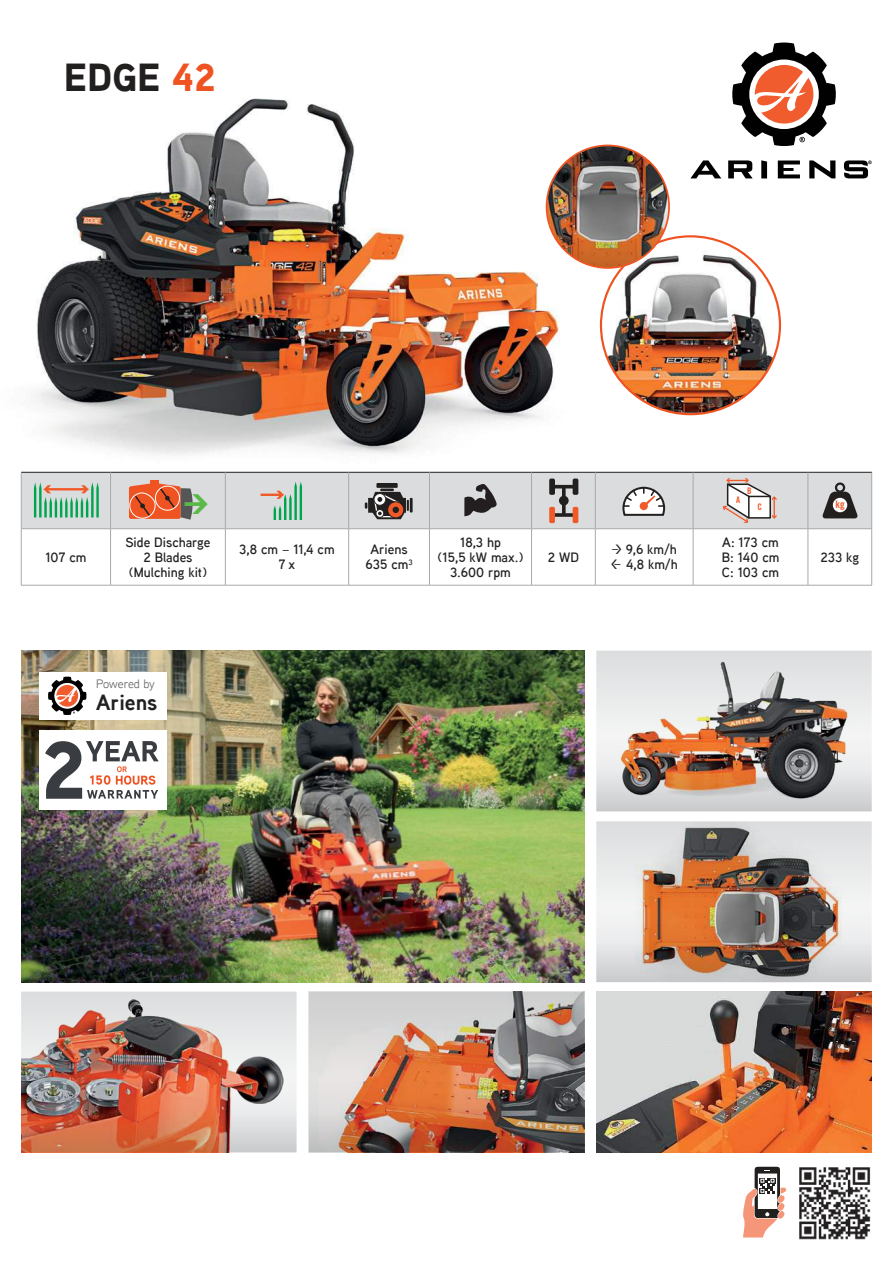
<style>
.page{position:relative;width:893px;height:1263px;background:#fff}
.page>*{position:absolute;margin:0;border:0;box-sizing:border-box;transform-origin:0 0}
.t1{font:900 39px "Aaux Next";color:#221f1f}
.t2{font:700 21.9px "Aaux Next";color:#221f1f}
.t3{font:600 13.5px/15px "Aaux Next";color:#221f1f;text-align:center}
.t4{font:12.15px "Aaux Next";letter-spacing:-.02em;color:#626366}
.t5{font:10.5px "Trade Gothic Bold Cond Twenty";color:#f05a28}
.t6{font:9px "Trade Gothic LT Std Bd Cn 20";color:#f05a28}
.s1{color:#f05322}
</style>
<div class="page">
<img style="left:20px;top:98px;width:683px;height:487px">
<img style="left:799px;top:1167px;width:72px;height:73px">
<svg style="left:690px;top:160px;width:182px;height:18px"></svg>
<svg style="left:732px;top:43px;width:104px;height:103px"></svg>
<svg style="left:743px;top:1167px;width:43px;height:70px"></svg>
<img style="left:596px;top:992px;width:276px;height:160px">
<img style="left:596px;top:821px;width:276px;height:161px">
<img style="left:596px;top:651px;width:276px;height:160px">
<img style="left:21px;top:992px;width:276px;height:160px">
<img style="left:309px;top:992px;width:275px;height:160px">
<img style="left:21px;top:651px;width:563px;height:331px">
<div style="left:39px;top:730px;width:127px;height:79px;background:#fff"></div>
<svg style="left:45px;top:741px;width:114px;height:58px"></svg>
<div style="left:39px;top:672px;width:127px;height:48px;background:#fff"></div>
<svg style="left:48px;top:677px;width:38px;height:38px"></svg>
<div style="left:22px;top:473px;width:849px;height:55px;background:#dbdcde"></div>
<hr style="left:21px;top:472px;width:90px;height:1px;background:#221f1f">
<hr style="left:111px;top:472px;width:114px;height:1px;background:#221f1f">
<hr style="left:225px;top:472px;width:124px;height:1px;background:#221f1f">
<hr style="left:349px;top:472px;width:80px;height:1px;background:#221f1f">
<hr style="left:429px;top:472px;width:102px;height:1px;background:#221f1f">
<hr style="left:531px;top:472px;width:64px;height:1px;background:#221f1f">
<hr style="left:595px;top:472px;width:98px;height:1px;background:#221f1f">
<hr style="left:693px;top:472px;width:115px;height:1px;background:#221f1f">
<hr style="left:808px;top:472px;width:64px;height:1px;background:#221f1f">
<hr style="left:21px;top:472px;width:1px;height:56px;background:#a7a9ab">
<hr style="left:110px;top:472px;width:1px;height:56px;background:#a7a9ab">
<hr style="left:225px;top:472px;width:1px;height:56px;background:#a7a9ab">
<hr style="left:348px;top:472px;width:1px;height:56px;background:#a7a9ab">
<hr style="left:429px;top:472px;width:1px;height:56px;background:#a7a9ab">
<hr style="left:531px;top:472px;width:1px;height:56px;background:#a7a9ab">
<hr style="left:595px;top:472px;width:1px;height:56px;background:#a7a9ab">
<hr style="left:693px;top:472px;width:1px;height:56px;background:#a7a9ab">
<hr style="left:21px;top:528px;width:90px;height:1px;background:#a7a9ab">
<hr style="left:21px;top:529px;width:1px;height:56px;background:#a7a9ab">
<hr style="left:111px;top:528px;width:114px;height:1px;background:#a7a9ab">
<hr style="left:110px;top:529px;width:1px;height:56px;background:#a7a9ab">
<hr style="left:225px;top:528px;width:124px;height:1px;background:#a7a9ab">
<hr style="left:225px;top:529px;width:1px;height:56px;background:#a7a9ab">
<hr style="left:349px;top:528px;width:80px;height:1px;background:#a7a9ab">
<hr style="left:348px;top:529px;width:1px;height:56px;background:#a7a9ab">
<hr style="left:429px;top:528px;width:102px;height:1px;background:#a7a9ab">
<hr style="left:429px;top:529px;width:1px;height:56px;background:#a7a9ab">
<hr style="left:531px;top:528px;width:64px;height:1px;background:#a7a9ab">
<hr style="left:531px;top:529px;width:1px;height:56px;background:#a7a9ab">
<hr style="left:595px;top:528px;width:98px;height:1px;background:#a7a9ab">
<hr style="left:595px;top:529px;width:1px;height:56px;background:#a7a9ab">
<hr style="left:693px;top:528px;width:115px;height:1px;background:#a7a9ab">
<hr style="left:808px;top:528px;width:64px;height:1px;background:#a7a9ab">
<hr style="left:21px;top:585px;width:90px;height:1px;background:#a7a9ab">
<hr style="left:111px;top:585px;width:114px;height:1px;background:#a7a9ab">
<hr style="left:225px;top:585px;width:124px;height:1px;background:#a7a9ab">
<hr style="left:349px;top:585px;width:80px;height:1px;background:#a7a9ab">
<hr style="left:429px;top:585px;width:102px;height:1px;background:#a7a9ab">
<hr style="left:531px;top:585px;width:64px;height:1px;background:#a7a9ab">
<hr style="left:595px;top:585px;width:98px;height:1px;background:#a7a9ab">
<hr style="left:693px;top:585px;width:115px;height:1px;background:#a7a9ab">
<hr style="left:808px;top:585px;width:64px;height:1px;background:#a7a9ab">
<hr style="left:808px;top:472px;width:1px;height:56px;background:#a7a9ab">
<hr style="left:871px;top:472px;width:1px;height:56px;background:#a7a9ab">
<hr style="left:693px;top:529px;width:1px;height:56px;background:#a7a9ab">
<hr style="left:808px;top:529px;width:1px;height:56px;background:#a7a9ab">
<hr style="left:871px;top:529px;width:1px;height:56px;background:#a7a9ab">
<svg style="left:34px;top:482px;width:65px;height:35px;background:#9ac3a7"></svg>
<hr style="left:261px;top:494px;width:20px;height:2px;background:#f05a28">
<svg style="left:274px;top:482px;width:28px;height:38px"></svg>
<div style="left:376px;top:483px;width:22px;height:5px;background:#221f1f"></div>
<hr style="left:380px;top:488px;width:14px;height:3px;background:#221f1f">
<svg style="left:365px;top:492px;width:44px;height:27px"></svg>
<hr style="left:410px;top:498px;width:3px;height:14px;background:#221f1f">
<svg style="left:464px;top:484px;width:33px;height:32px"></svg>
<svg style="left:553px;top:513px;width:21px;height:4px"></svg>
<svg style="left:562px;top:487px;width:4px;height:28px"></svg>
<div style="left:559px;top:496px;width:10px;height:9px;background:#221f1f;border-radius:50%"></div>
<div style="left:573px;top:507px;width:5px;height:16px;background:#f05a28;border-radius:2px"></div>
<div style="left:549px;top:507px;width:6px;height:16px;background:#f05a28;border-radius:2px"></div>
<hr style="left:553px;top:485px;width:21px;height:3px;background:#221f1f;border-radius:2px">
<div style="left:573px;top:478px;width:5px;height:17px;background:#221f1f;border-radius:2px"></div>
<div style="left:549px;top:478px;width:6px;height:17px;background:#221f1f;border-radius:2px"></div>
<svg style="left:622px;top:486px;width:44px;height:31px"></svg>
<svg style="left:722px;top:478px;width:54px;height:45px"></svg>
<svg style="left:822px;top:492px;width:36px;height:26px"></svg>
<div style="left:835px;top:482px;width:10px;height:11px;border:2px solid #221f1f;border-radius:50%"></div>
<div style="left:833px;top:498px;width:14px;height:14px;background:#fff;border-radius:50%"></div>
<img style="left:601px;top:236px;width:179px;height:178px">
<img style="left:547px;top:145px;width:122px;height:123px;border-radius:61px">
<div style="left:546px;top:145px;width:124px;height:124px;border:2px solid #f05522;border-radius:50%"></div>
<svg style="left:129px;top:481px;width:79px;height:39px;background:#d3856d"></svg>
<h1 class="t1" style="left:64px;top:55px;width:153px">EDGE <span class="s1">42</span></h1>
<p class="t3" style="left:45px;top:550px;width:42px">107 cm</p>
<p class="t3" style="left:125px;top:535px;width:87px">Side Discharge<br>2 Blades (Mulching kit)</p>
<p class="t3" style="left:239px;top:543px;width:97px">3,8 cm – 11,4 cm<br>7 x</p>
<p class="t3" style="left:366px;top:543px;width:49px">Ariens<br>635 cm<sup>3</sup></p>
<p class="t3" style="left:438px;top:535px;width:87px">18,3 hp<br>(15,5 kW max.)<br>3.600 rpm</p>
<p class="t6" style="left:747px;top:485px;width:6px">B</p>
<p class="t6" style="left:736px;top:494px;width:6px">A</p>
<p class="t6" style="left:758px;top:501px;width:6px">C</p>
<p class="t5" style="left:835px;top:500px;width:11px">kg</p>
<p class="t3" style="left:548px;top:550px;width:33px">2 WD</p>
<p class="t3" style="left:611px;top:543px;width:69px;text-align:left">–&gt; 9,6 km/h &lt;– 4,8 km/h</p>
<p class="t3" style="left:722px;top:535px;width:59px;text-align:justify">A: 173 cm B: 140 cm C: 103 cm</p>
<p class="t3" style="left:820px;top:550px;width:40px">233 kg</p>
<p class="t4" style="left:96px;top:680px;width:60px">Powered by</p>
<h2 class="t2" style="left:96px;top:690px;width:63px">Ariens</h2>
</div>
